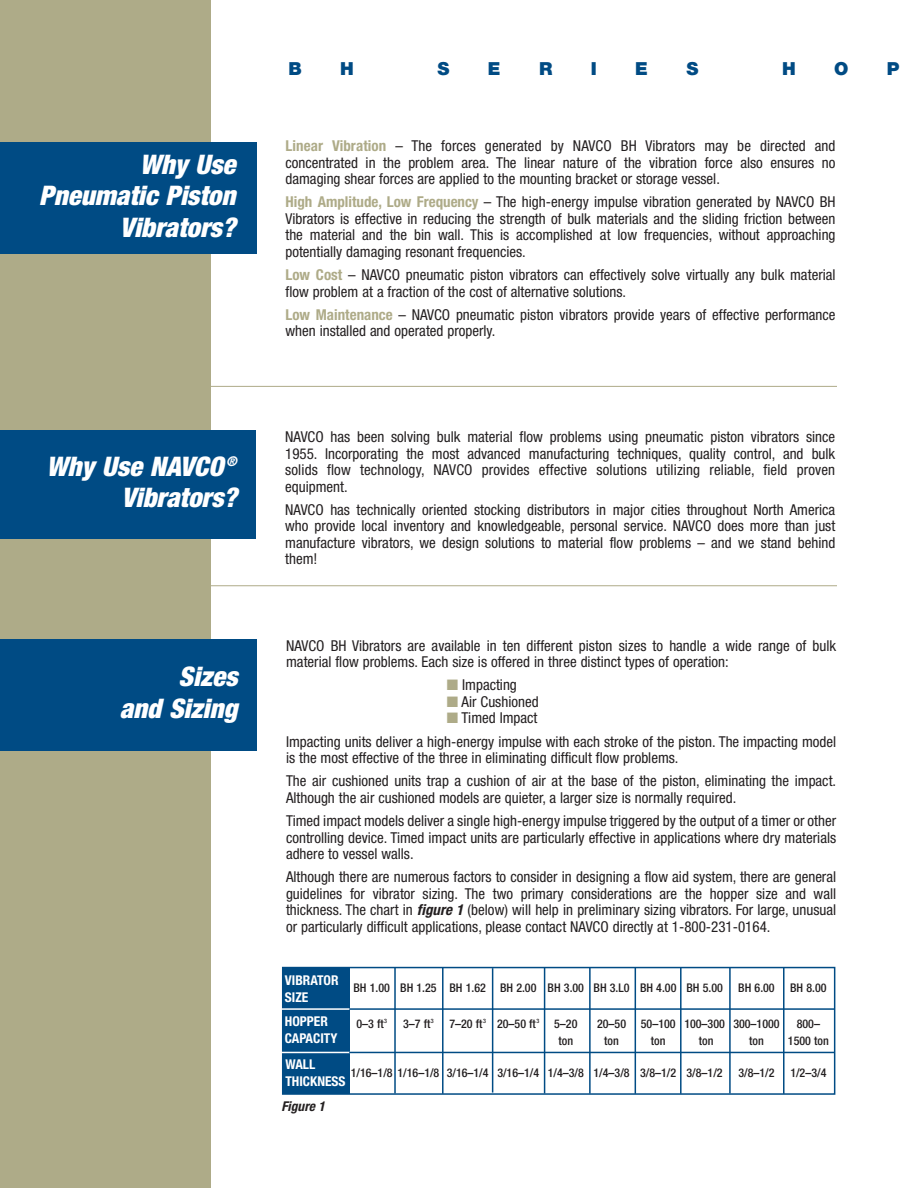
<style>
.page{position:relative;width:918px;height:1188px;background:#fff}
.page>*{position:absolute;margin:0;border:0;box-sizing:border-box;transform-origin:0 0}
.t1{font:italic 900 condensed 27px/31.5px "Helvetica Neue";color:#fff;text-align:right}
.t2{font:900 18px "Helvetica Neue";color:#004b84}
.t3{font:condensed 15px/16.5px "Helvetica Neue";color:#231f20}
.t4{font:700 condensed 13.5px/16.5px "Helvetica Neue";color:#fff}
.t5{font:italic 700 condensed 13.5px "Helvetica Neue";color:#231f20}
.t6{font:500 condensed 12px "Helvetica Neue";color:#231f20}
.s1{font-weight:700;color:#aeab88}
.s2{color:#aeab88}
.s3{font-weight:700;font-style:italic}
</style>
<div class="page">
<div style="left:282px;top:967px;width:553px;height:128px;border:2px solid #004b84"></div>
<hr style="left:783px;top:968px;width:2px;height:126px;background:#004b84">
<div style="left:0;top:0;width:211px;height:1188px;background:#aeab88"></div>
<div style="left:0;top:142px;width:256px;height:112px;background:#004b84"></div>
<div style="left:0;top:430px;width:256px;height:109px;background:#004b84"></div>
<div style="left:0;top:639px;width:257px;height:112px;background:#004b84"></div>
<hr style="left:193px;top:386px;width:644px;height:1px;background:#aeab88">
<hr style="left:195px;top:585px;width:642px;height:1px;background:#aeab88">
<hr style="left:729px;top:968px;width:2px;height:125px;background:#004b84">
<hr style="left:589px;top:968px;width:2px;height:126px;background:#004b84">
<hr style="left:635px;top:968px;width:1px;height:126px;background:#004b84">
<hr style="left:680px;top:968px;width:2px;height:126px;background:#004b84">
<hr style="left:394px;top:968px;width:2px;height:125px;background:#004b84">
<hr style="left:442px;top:968px;width:2px;height:126px;background:#004b84">
<div style="left:282px;top:967px;width:68px;height:127px;background:#004b84"></div>
<hr style="left:281px;top:1008px;width:82px;height:2px;background:#fff">
<hr style="left:280px;top:1052px;width:83px;height:1px;background:#fff">
<hr style="left:349px;top:1052px;width:485px;height:1px;background:#004b84">
<hr style="left:492px;top:968px;width:1px;height:125px;background:#004b84">
<hr style="left:544px;top:968px;width:1px;height:125px;background:#004b84">
<hr style="left:349px;top:1008px;width:486px;height:2px;background:#004b84">
<h1 class="t1" style="left:39px;top:151px;width:198px">Why Use<br>Pneumatic Piston<br>Vibrators?</h1>
<h1 class="t1" style="left:46px;top:453px;width:192px">Why Use NAVCO <sup>®<br></sup>Vibrators?</h1>
<h1 class="t1" style="left:120px;top:663px;width:119px">Sizes<br>and Sizing</h1>
<p class="t2" style="left:288px;top:62px;width:15px">B</p>
<p class="t2" style="left:340px;top:62px;width:15px">H</p>
<p class="t2" style="left:437px;top:62px;width:14px">S</p>
<p class="t2" style="left:488px;top:62px;width:14px">E</p>
<p class="t2" style="left:539px;top:62px;width:15px">R</p>
<p class="t2" style="left:591px;top:62px;width:7px">I</p>
<p class="t2" style="left:635px;top:62px;width:14px">E</p>
<p class="t2" style="left:686px;top:62px;width:14px">S</p>
<p class="t2" style="left:782px;top:62px;width:15px">H</p>
<p class="t2" style="left:834px;top:62px;width:16px">O</p>
<p class="t2" style="left:887px;top:62px;width:14px">P</p>
<p class="t3" style="left:285px;top:139px;width:552px;text-align:justify"><span class="s1">Linear Vibration</span> – The forces generated by NAVCO BH Vibrators may be directed and concentrated in the problem area. The linear nature of the vibration force also ensures no damaging shear forces are applied to the mounting bracket or storage vessel.</p>
<p class="t3" style="left:285px;top:195px;width:552px;text-align:justify"><span class="s1">High Amplitude, Low Frequency</span> – The high-energy impulse vibration generated by NAVCO BH Vibrators is effective in reducing the strength of bulk materials and the sliding friction between the material and the bin wall. This is accomplished at low frequencies, without approaching potentially damaging resonant frequencies.</p>
<p class="t3" style="left:285px;top:268px;width:552px"><span class="s1">Low Cost</span> – NAVCO pneumatic piston vibrators can effectively solve virtually any bulk material flow problem at a fraction of the cost of alternative solutions.</p>
<p class="t3" style="left:285px;top:307px;width:552px"><span class="s1">Low Maintenance</span> – NAVCO pneumatic piston vibrators provide years of effective performance when installed and operated properly.</p>
<p class="t3" style="left:285px;top:430px;width:552px;text-align:justify">NAVCO has been solving bulk material flow problems using pneumatic piston vibrators since 1955. Incorporating the most advanced manufacturing techniques, quality control, and bulk solids flow technology, NAVCO provides effective solutions utilizing reliable, field proven equipment.</p>
<p class="t3" style="left:285px;top:503px;width:552px;text-align:justify">NAVCO has technically oriented stocking distributors in major cities throughout North America who provide local inventory and knowledgeable, personal service. NAVCO does more than just manufacture vibrators, we design solutions to material flow problems – and we stand behind them!</p>
<p class="t3" style="left:286px;top:638px;width:552px">NAVCO BH Vibrators are available in ten different piston sizes to handle a wide range of bulk material flow problems. Each size is offered in three distinct types of operation:</p>
<p class="t3" style="left:447px;top:678px;width:72px"><span class="s2">■</span> Impacting</p>
<p class="t3" style="left:447px;top:695px;width:93px"><span class="s2">■</span> Air Cushioned</p>
<p class="t3" style="left:286px;top:708px;width:552px;line-height:23.2px;text-indent:161px"><span class="s2">■</span> Timed Impact<br>Impacting units deliver a high-energy impulse with each stroke of the piston. The impacting model</p>
<p class="t3" style="left:286px;top:747px;width:552px;line-height:23.2px">is the most effective of the three in eliminating difficult flow problems.<br>The air cushioned units trap a cushion of air at the base of the piston, eliminating the impact.</p>
<p class="t3" style="left:286px;top:787px;width:552px;line-height:23.2px">Although the air cushioned models are quieter, a larger size is normally required.<br>Timed impact models deliver a single high-energy impulse triggered by the output of a timer or other</p>
<p class="t3" style="left:286px;top:830px;width:552px">controlling device. Timed impact units are particularly effective in applications where dry materials adhere to vessel walls.</p>
<p class="t3" style="left:286px;top:870px;width:552px;text-align:justify">Although there are numerous factors to consider in designing a flow aid system, there are general guidelines for vibrator sizing. The two primary considerations are the hopper size and wall thickness. The chart in <span class="s3">figure 1</span> (below) will help in preliminary sizing vibrators. For large, unusual or particularly difficult applications, please contact NAVCO directly at 1-800-231-0164.</p>
<p class="t4" style="left:285px;top:973px;width:55px">VIBRATOR<br>SIZE</p>
<p class="t4" style="left:285px;top:1014px;width:54px">HOPPER<br>CAPACITY</p>
<p class="t4" style="left:285px;top:1057px;width:62px">WALL<br>THICKNESS</p>
<p class="t6" style="left:354px;top:984px;width:371px">BH 1.00 BH 1.25 BH 1.62 BH 2.00 BH 3.00 BH 3.L0 BH 4.00 BH 5.00</p>
<p class="t6" style="left:738px;top:984px;width:38px">BH 6.00</p>
<p class="t6" style="left:790px;top:984px;width:38px">BH 8.00</p>
<p class="t6" style="left:356px;top:1019px;width:32px">0–3 ft<sup>3</sup></p>
<p class="t6" style="left:403px;top:1019px;width:32px">3–7 ft<sup>3</sup></p>
<p class="t6" style="left:449px;top:1019px;width:130px">7–20 ft<sup>3</sup> 20–50 ft<sup>3</sup> 5–20</p>
<p class="t6" style="left:597px;top:1019px;width:184px">20–50 50–100 100–300 300–1000</p>
<p class="t6" style="left:797px;top:1019px;width:25px">800–</p>
<p class="t6" style="left:559px;top:1036px;width:16px">ton</p>
<p class="t6" style="left:604px;top:1036px;width:16px">ton</p>
<p class="t6" style="left:651px;top:1036px;width:16px">ton</p>
<p class="t6" style="left:699px;top:1036px;width:16px">ton</p>
<p class="t6" style="left:749px;top:1036px;width:16px">ton</p>
<p class="t6" style="left:788px;top:1036px;width:42px">1500 ton</p>
<p class="t6" style="left:351px;top:1068px;width:373px">1/16–1/8 1/16–1/8 3/16–1/4 3/16–1/4 1/4–3/8 1/4–3/8 3/8–1/2 3/8–1/2</p>
<p class="t6" style="left:738px;top:1068px;width:38px">3/8–1/2</p>
<p class="t6" style="left:790px;top:1068px;width:38px">1/2–3/4</p>
<p class="t5" style="left:281px;top:1101px;width:45px">Figure 1</p>
</div>
